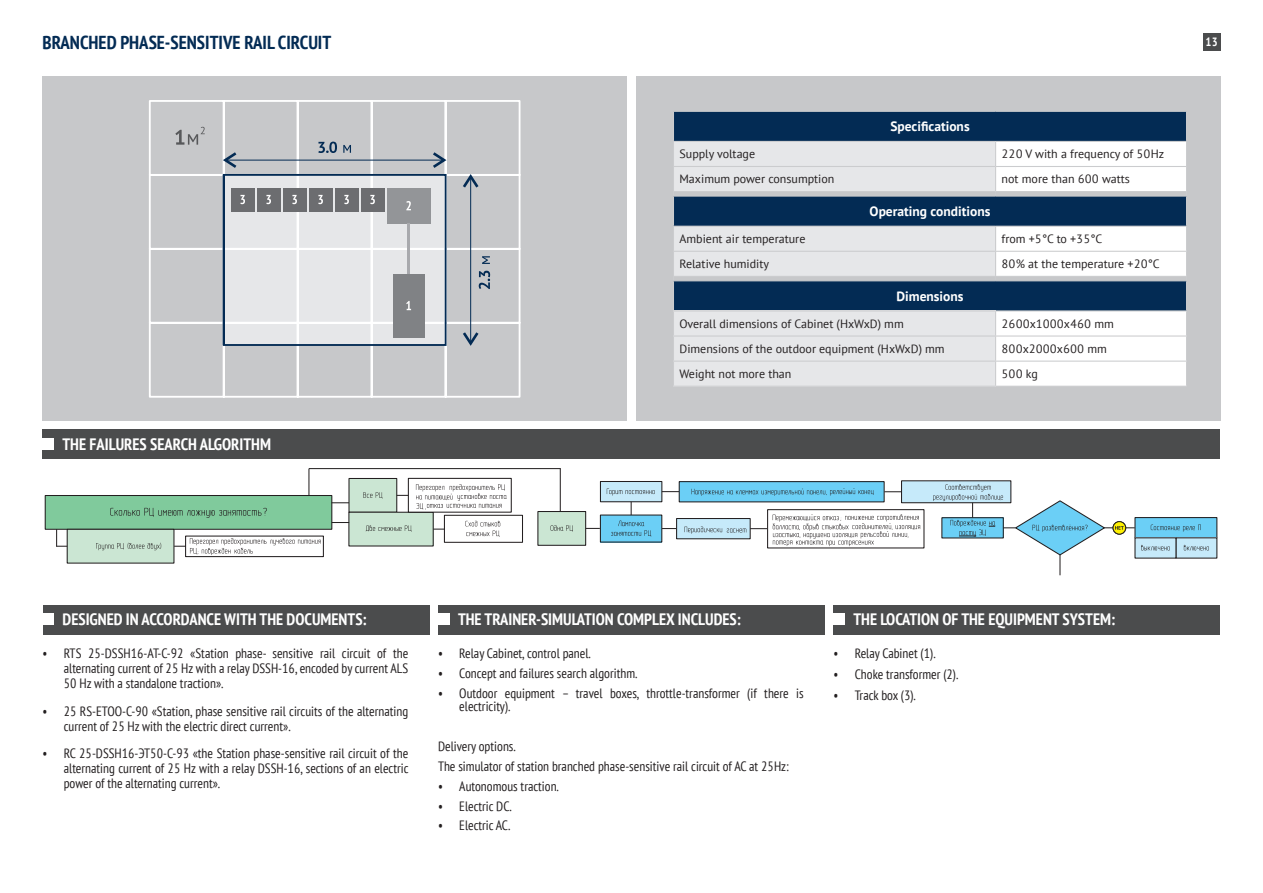
<style>
.page{position:relative;width:1263px;height:893px;background:#fff}
.page>*{position:absolute;margin:0;border:0;box-sizing:border-box;transform-origin:0 0}
.t1{font:700 condensed 18.75px "PT Sans";color:#032b54}
.t2{font:700 condensed 16.5px "PT Sans";color:#fff}
.t3{font:condensed 13.5px/15px "PT Sans";color:#231f20}
.t4{font:700 13.5px "PT Sans";color:#fff}
.t5{font:12px "PT Sans";color:#231f20}
.t6{font:700 condensed 12px "PT Sans";color:#fff}
</style>
<div class="page">
<div style="left:1202px;top:33px;width:18px;height:18px;background:#4b4c4d"></div>
<div style="left:43px;top:77px;width:584px;height:344px;background:#c7c8ca"></div>
<div style="left:636px;top:77px;width:584px;height:344px;background:#c7c8ca"></div>
<div style="left:43px;top:605px;width:386px;height:29px;background:#4b4c4d"></div>
<div style="left:438px;top:605px;width:387px;height:29px;background:#4b4c4d"></div>
<div style="left:833px;top:605px;width:387px;height:29px;background:#4b4c4d"></div>
<div style="left:43px;top:614px;width:11px;height:11px;background:#fff"></div>
<div style="left:438px;top:614px;width:11px;height:11px;background:#fff"></div>
<div style="left:833px;top:614px;width:12px;height:11px;background:#fff"></div>
<svg style="left:149px;top:100px;width:372px;height:298px"></svg>
<svg style="left:175px;top:127px;width:30px;height:18px"></svg>
<svg style="left:460px;top:172px;width:30px;height:176px"></svg>
<svg style="left:220px;top:142px;width:229px;height:205px"></svg>
<div style="left:996px;top:112px;width:190px;height:29px;background:#032b54"></div>
<svg style="left:996px;top:142px;width:190px;height:244px;background:#bec8d2"></svg>
<hr style="left:673px;top:111px;width:322px;height:1px;background:#cbccce">
<hr style="left:995px;top:111px;width:192px;height:1px;background:#cbccce">
<hr style="left:995px;top:141px;width:192px;height:1px;background:#cbccce">
<hr style="left:995px;top:166px;width:192px;height:1px;background:#cbccce">
<hr style="left:995px;top:191px;width:192px;height:1px;background:#cbccce">
<hr style="left:995px;top:196px;width:192px;height:1px;background:#cbccce">
<hr style="left:995px;top:226px;width:192px;height:1px;background:#cbccce">
<hr style="left:995px;top:251px;width:192px;height:1px;background:#cbccce">
<hr style="left:995px;top:276px;width:192px;height:1px;background:#cbccce">
<hr style="left:995px;top:280px;width:192px;height:1px;background:#cbccce">
<hr style="left:995px;top:310px;width:192px;height:1px;background:#cbccce">
<hr style="left:995px;top:335px;width:192px;height:2px;background:#cbccce">
<hr style="left:995px;top:361px;width:192px;height:1px;background:#cbccce">
<svg style="left:673px;top:112px;width:323px;height:274px;background:#9ca9b7"></svg>
<hr style="left:673px;top:386px;width:322px;height:1px;background:#cbccce">
<hr style="left:995px;top:386px;width:192px;height:1px;background:#cbccce">
<div style="left:43px;top:429px;width:1177px;height:30px;background:#4b4c4d"></div>
<div style="left:43px;top:438px;width:11px;height:12px;background:#fff"></div>
<div style="left:45px;top:495px;width:287px;height:34px;background:#80ca9c"></div>
<div style="left:45px;top:495px;width:287px;height:35px;border:1px solid #231f20"></div>
<svg style="left:110px;top:508px;width:157px;height:10px"></svg>
<div style="left:349px;top:478px;width:48px;height:34px;background:#cbe6d3"></div>
<div style="left:348px;top:478px;width:49px;height:35px;border:1px solid #231f20"></div>
<svg style="left:363px;top:492px;width:19px;height:6px"></svg>
<div style="left:67px;top:529px;width:107px;height:34px;background:#cbe6d3"></div>
<div style="left:67px;top:529px;width:107px;height:35px;border:1px solid #231f20"></div>
<svg style="left:96px;top:543px;width:65px;height:7px"></svg>
<div style="left:349px;top:512px;width:84px;height:34px;background:#cbe6d3"></div>
<div style="left:348px;top:512px;width:86px;height:34px;border:1px solid #231f20"></div>
<svg style="left:366px;top:525px;width:46px;height:7px"></svg>
<div style="left:538px;top:511px;width:48px;height:34px;background:#cbe6d3"></div>
<div style="left:537px;top:511px;width:49px;height:35px;border:1px solid #231f20"></div>
<svg style="left:551px;top:525px;width:22px;height:7px"></svg>
<div style="left:408px;top:478px;width:104px;height:35px;border:1px solid #231f20"></div>
<svg style="left:416px;top:484px;width:91px;height:26px"></svg>
<div style="left:185px;top:536px;width:139px;height:21px;border:1px solid #231f20"></div>
<div style="left:444px;top:515px;width:79px;height:28px;border:1px solid #231f20"></div>
<svg style="left:465px;top:521px;width:35px;height:16px"></svg>
<div style="left:600px;top:515px;width:62px;height:27px;background:#6bcff6"></div>
<svg style="left:611px;top:521px;width:40px;height:16px"></svg>
<div style="left:677px;top:518px;width:73px;height:21px;background:#c6eafa"></div>
<div style="left:676px;top:518px;width:75px;height:21px;border:1px solid #231f20"></div>
<div style="left:600px;top:481px;width:62px;height:21px;background:#c6eafa"></div>
<div style="left:600px;top:481px;width:62px;height:21px;border:1px solid #231f20"></div>
<svg style="left:607px;top:488px;width:48px;height:8px"></svg>
<div style="left:767px;top:509px;width:157px;height:39px;border:1px solid #231f20"></div>
<svg style="left:773px;top:514px;width:147px;height:32px"></svg>
<div style="left:679px;top:482px;width:205px;height:20px;background:#6bcff6"></div>
<div style="left:679px;top:481px;width:206px;height:21px;border:1px solid #231f20"></div>
<svg style="left:691px;top:489px;width:183px;height:7px"></svg>
<div style="left:901px;top:481px;width:110px;height:22px;background:#c6eafa"></div>
<div style="left:901px;top:480px;width:110px;height:23px;border:1px solid #231f20"></div>
<svg style="left:331px;top:502px;width:18px;height:1px"></svg>
<svg style="left:332px;top:522px;width:17px;height:1px"></svg>
<svg style="left:433px;top:529px;width:12px;height:1px"></svg>
<svg style="left:56px;top:529px;width:11px;height:18px"></svg>
<svg style="left:174px;top:538px;width:147px;height:17px"></svg>
<svg style="left:308px;top:469px;width:1px;height:26px"></svg>
<hr style="left:309px;top:468px;width:252px;height:1px;background:#231f20">
<hr style="left:560px;top:469px;width:1px;height:42px;background:#231f20">
<svg style="left:586px;top:528px;width:14px;height:1px"></svg>
<svg style="left:662px;top:528px;width:14px;height:1px"></svg>
<svg style="left:684px;top:527px;width:83px;height:7px"></svg>
<svg style="left:631px;top:502px;width:1px;height:13px"></svg>
<svg style="left:662px;top:491px;width:17px;height:1px"></svg>
<svg style="left:884px;top:491px;width:17px;height:1px"></svg>
<svg style="left:933px;top:484px;width:173px;height:91px"></svg>
<hr style="left:1104px;top:527px;width:31px;height:1px;background:#231f20">
<div style="left:1135px;top:518px;width:82px;height:20px;background:#6bcff6"></div>
<div style="left:1134px;top:517px;width:83px;height:21px;border:1px solid #231f20"></div>
<svg style="left:1151px;top:525px;width:50px;height:7px"></svg>
<div style="left:1176px;top:538px;width:41px;height:20px;background:#c6eafa"></div>
<svg style="left:1184px;top:545px;width:25px;height:5px"></svg>
<div style="left:1135px;top:538px;width:41px;height:20px;background:#c6eafa"></div>
<svg style="left:1141px;top:545px;width:29px;height:5px"></svg>
<svg style="left:1113px;top:522px;width:13px;height:12px"></svg>
<div style="left:1112px;top:521px;width:14px;height:14px;border:1px solid #231f20;border-radius:50%"></div>
<svg style="left:1115px;top:526px;width:9px;height:4px"></svg>
<h1 class="t1" style="left:43px;top:30px;width:290px">BRANCHED PHASE-SENSITIVE RAIL CIRCUIT</h1>
<p class="t2" style="left:63px;top:433px;width:210px">THE FAILURES SEARCH ALGORITHM</p>
<p class="t2" style="left:70px;top:433px;width:276px">RAINER-SIMULATION COMPLEX DEVELOPMENT</p>
<p class="t4" style="left:890px;top:117px;width:81px">Specifications</p>
<p class="t5" style="left:679px;top:146px;width:77px">Supply voltage</p>
<p class="t5" style="left:1001px;top:146px;width:164px">220 V with a frequency of 50Hz</p>
<p class="t5" style="left:679px;top:171px;width:157px">Maximum power consumption</p>
<p class="t5" style="left:1001px;top:171px;width:130px">not more than 600 watts</p>
<p class="t4" style="left:870px;top:202px;width:122px">Operating conditions</p>
<p class="t5" style="left:679px;top:231px;width:127px">Ambient air temperature</p>
<p class="t5" style="left:1001px;top:231px;width:102px">from +5°C to +35°C</p>
<p class="t5" style="left:679px;top:256px;width:91px">Relative humidity</p>
<p class="t5" style="left:1001px;top:256px;width:160px">80% at the temperature +20°C</p>
<p class="t4" style="left:896px;top:287px;width:69px">Dimensions</p>
<p class="t5" style="left:679px;top:316px;width:226px">Overall dimensions of Cabinet (HxWxD) mm</p>
<p class="t5" style="left:1001px;top:316px;width:114px">2600х1000х460 mm</p>
<p class="t5" style="left:679px;top:341px;width:267px">Dimensions of the outdoor equipment (HxWxD) mm</p>
<p class="t5" style="left:1001px;top:341px;width:107px">800х2000х600 mm</p>
<p class="t5" style="left:679px;top:366px;width:113px">Weight not more than</p>
<p class="t5" style="left:1001px;top:366px;width:38px">500 kg</p>
<p class="t6" style="left:1205px;top:34px;width:14px">13</p>
<p class="t2" style="left:63px;top:608px;width:306px">DESIGNED IN ACCORDANCE WITH THE DOCUMENTS:</p>
<p class="t2" style="left:458px;top:608px;width:284px">THE TRAINER-SIMULATION COMPLEX INCLUDES:</p>
<p class="t2" style="left:853px;top:608px;width:263px">THE LOCATION OF THE EQUIPMENT SYSTEM:</p>
<p class="t3" style="left:64px;top:645px;width:346px;text-align:justify;text-indent:-21px">• RTS 25-DSSH16-AT-C-92 «Station phase- sensitive rail circuit of the alternating current of 25 Hz with a relay DSSH-16, encoded by current ALS 50 Hz with a standalone traction».</p>
<p class="t3" style="left:64px;top:703px;width:346px;text-indent:-21px">• 25 RS-ETOO-C-90 «Station, phase sensitive rail circuits of the alternating current of 25 Hz with the electric direct current».</p>
<p class="t3" style="left:64px;top:746px;width:346px;text-align:justify;text-indent:-21px">• RC 25-DSSH16-ЭТ50-C-93 «the Station phase-sensitive rail circuit of the alternating current of 25 Hz with a relay DSSH-16, sections of an electric power of the alternating current».</p>
<p class="t3" style="left:438px;top:645px;width:154px">• Relay Cabinet, control panel.</p>
<p class="t3" style="left:438px;top:665px;width:201px">• Concept and failures search algorithm.</p>
<p class="t3" style="left:459px;top:686px;width:346px;line-height:13.5px;text-indent:-21px">• Outdoor equipment – travel boxes, throttle-transformer (if there is electricity).</p>
<p class="t3" style="left:438px;top:736px;width:352px;line-height:19.8px">Delivery options.<br>The simulator of station branched phase-sensitive rail circuit of AC at 25Hz:</p>
<p class="t3" style="left:438px;top:778px;width:122px">• Autonomous traction.</p>
<p class="t3" style="left:438px;top:798px;width:75px">• Electric DC.</p>
<p class="t3" style="left:438px;top:818px;width:74px">• Electric AC.</p>
<p class="t3" style="left:833px;top:645px;width:103px">• Relay Cabinet (1).</p>
<p class="t3" style="left:833px;top:666px;width:126px">• Choke transformer (2).</p>
<p class="t3" style="left:833px;top:687px;width:84px">• Track box (3).</p>
</div>
